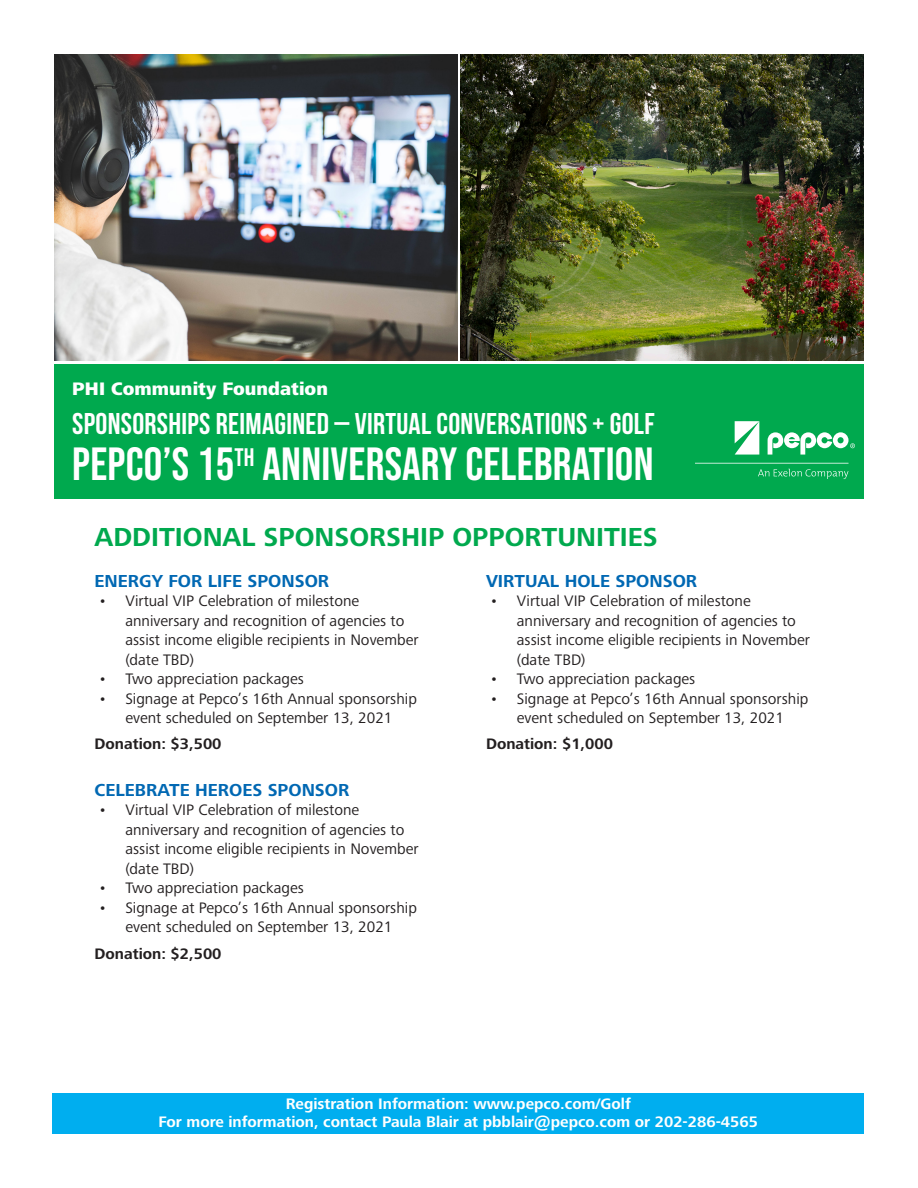
<style>
.page{position:relative;width:918px;height:1188px;background:#fff}
.page>*{position:absolute;margin:0;border:0;box-sizing:border-box;transform-origin:0 0}
.ParaStyle08-Leading{font:46.5px "Bebas Neue";letter-spacing:.005em;color:#fff}
.ParaStyle08-Leading-2{font:700 30px "Bebas Neue";letter-spacing:.01em;color:#fff}
.ParaStyle01-Leading{font:700 27px "Frutiger Next Pro";color:#00a94e}
.ParaStyle08-Leading-3{font:800 18.75px "Frutiger Next Pro";letter-spacing:.005em;color:#fff}
.SPONSORSHIP_SUBHEAD{font:700 18px "Frutiger Next Pro";color:#0168b3}
.t1{font:15.75px/19.5px "Frutiger Next Pro";color:#231f20}
.ParaStyle01-Leading-2{font:700 15.75px "Frutiger Next Pro";color:#fff}
.DONATION_AMOUNT{font:700 15.75px "Frutiger Next Pro";color:#231f20}
</style>
<div class="page">
<img style="left:54px;top:54px;width:404px;height:307px">
<div style="left:52px;top:1094px;width:812px;height:40px;background:#00aeef"></div>
<img style="left:460px;top:54px;width:404px;height:307px">
<div style="left:54px;top:364px;width:810px;height:136px;background:#00a94e"></div>
<svg style="left:696px;top:421px;width:159px;height:58px"></svg>
<p class="ParaStyle08-Leading-3" style="left:72px;top:378px;width:257px">PHI Community Foundation</p>
<p class="ParaStyle08-Leading-2" style="left:72px;top:407px;width:584px">SPONSORSHIPS REIMAGINED – VIRTUAL CONVERSATIONS + GOLF</p>
<p class="ParaStyle08-Leading" style="left:72px;top:438px;width:583px">PEPCO’S 15<sup>TH</sup> ANNIVERSARY CELEBRATION</p>
<p class="ParaStyle01-Leading" style="left:94px;top:522px;width:565px">ADDITIONAL SPONSORSHIP OPPORTUNITIES</p>
<p class="SPONSORSHIP_SUBHEAD" style="left:94px;top:570px;width:236px">ENERGY FOR LIFE SPONSOR</p>
<p class="t1" style="left:125px;top:591px;width:295px;text-indent:-27px">• Virtual VIP Celebration of milestone anniversary and recognition of agencies to assist income eligible recipients in November (date TBD)</p>
<p class="t1" style="left:98px;top:669px;width:207px">• Two appreciation packages</p>
<p class="t1" style="left:98px;top:689px;width:320px;text-align:center">• Signage at Pepco’s 16th Annual sponsorship event scheduled on September 13, 2021</p>
<p class="DONATION_AMOUNT" style="left:94px;top:735px;width:129px">Donation: $3,500</p>
<p class="SPONSORSHIP_SUBHEAD" style="left:94px;top:780px;width:256px">CELEBRATE HEROES SPONSOR</p>
<p class="t1" style="left:125px;top:800px;width:295px;text-indent:-27px">• Virtual VIP Celebration of milestone anniversary and recognition of agencies to assist income eligible recipients in November (date TBD)</p>
<p class="t1" style="left:98px;top:878px;width:207px">• Two appreciation packages</p>
<p class="t1" style="left:98px;top:898px;width:320px;text-align:center">• Signage at Pepco’s 16th Annual sponsorship event scheduled on September 13, 2021</p>
<p class="DONATION_AMOUNT" style="left:94px;top:944px;width:129px">Donation: $2,500</p>
<p class="SPONSORSHIP_SUBHEAD" style="left:486px;top:570px;width:213px">VIRTUAL HOLE SPONSOR</p>
<p class="t1" style="left:517px;top:591px;width:295px;text-indent:-27px">• Virtual VIP Celebration of milestone anniversary and recognition of agencies to assist income eligible recipients in November (date TBD)</p>
<p class="t1" style="left:490px;top:669px;width:207px">• Two appreciation packages</p>
<p class="t1" style="left:490px;top:689px;width:320px;text-align:center">• Signage at Pepco’s 16th Annual sponsorship event scheduled on September 13, 2021</p>
<p class="DONATION_AMOUNT" style="left:486px;top:735px;width:129px">Donation: $1,000</p>
<p class="ParaStyle01-Leading-2" style="left:286px;top:1095px;width:347px">Registration Information: www.pepco.com/Golf</p>
<p class="ParaStyle01-Leading-2" style="left:159px;top:1113px;width:601px">For more information, contact Paula Blair at pbblair@pepco.com or 202-286-4565</p>
</div>
